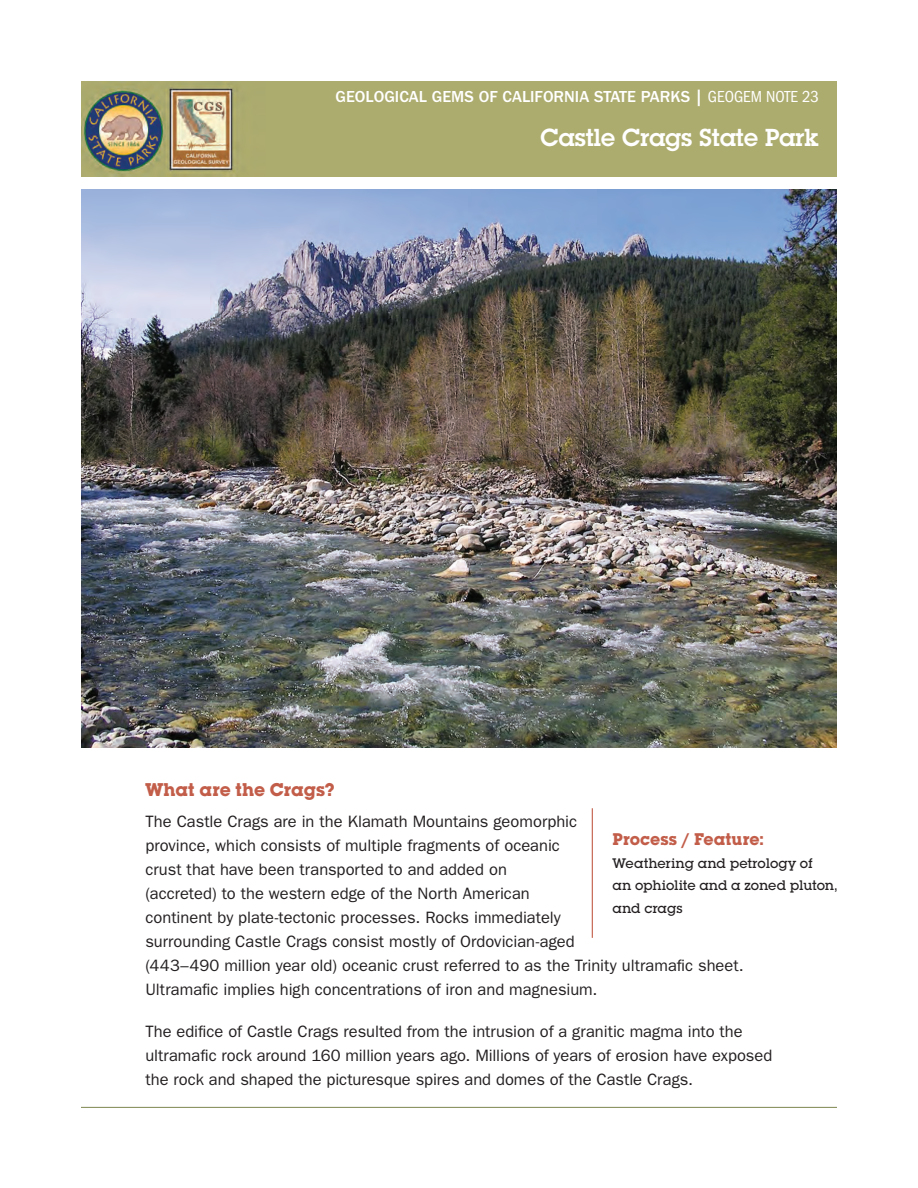
<style>
.page{position:relative;width:918px;height:1188px;background:#fff}
.page>*{position:absolute;margin:0;border:0;box-sizing:border-box;transform-origin:0 0}
.Header_First_Page_Ti{font:600 24px "Lubalin Graph Std";color:#fff}
.t1{font:700 18px "Lubalin Graph Std";letter-spacing:.005em;color:#c25d49}
.Body{font:16.5px/24px "ITC Franklin Gothic Std";color:#231f20}
.t2{font:500 16.5px "ITC Franklin Gothic Std";color:#fff}
.Feature_Process{font:700 16.5px "Lubalin Graph Std";letter-spacing:.005em;color:#c25d49}
.Feature_Process-2{font:500 13.5px/22.5px "Lubalin Graph Std";letter-spacing:-.005em;color:#231f20}
.s1{font-weight:400;font-stretch:condensed}
</style>
<div class="page">
<hr style="left:81px;top:1107px;width:756px;height:1px;background:#7f874f">
<img style="left:81px;top:81px;width:756px;height:95px">
<img style="left:81px;top:189px;width:756px;height:558px">
<hr style="left:592px;top:808px;width:1px;height:130px;background:#c25d49">
<p class="t2" style="left:335px;top:88px;width:485px">GEOLOGICAL GEMS OF CALIFORNIA STATE PARKS | <span class="s1">GEOGEM NOTE 23</span></p>
<p class="Header_First_Page_Ti" style="left:541px;top:121px;width:280px">Castle Crags State Park</p>
<p class="t1" style="left:146px;top:778px;width:191px">What are the Crags?</p>
<p class="Body" style="left:146px;top:809px;width:600px">The Castle Crags are in the Klamath Mountains geomorphic<br>province, which consists of multiple fragments of oceanic<br>crust that have been transported to and added on<br>(accreted) to the western edge of the North American<br>continent by plate-tectonic processes. Rocks immediately<br>surrounding Castle Crags consist mostly of Ordovician-aged<br>(443–490 million year old) oceanic crust referred to as the Trinity ultramafic sheet.<br>Ultramafic implies high concentrations of iron and magnesium.</p>
<p class="Body" style="left:146px;top:1019px;width:628px">The edifice of Castle Crags resulted from the intrusion of a granitic magma into the ultramafic rock around 160 million years ago. Millions of years of erosion have exposed the rock and shaped the picturesque spires and domes of the Castle Crags.</p>
<p class="Feature_Process" style="left:613px;top:829px;width:153px">Process / Feature:</p>
<p class="Feature_Process-2" style="left:613px;top:852px;width:226px">Weathering and petrology of<br>an ophiolite and a zoned pluton, and crags</p>
</div>
